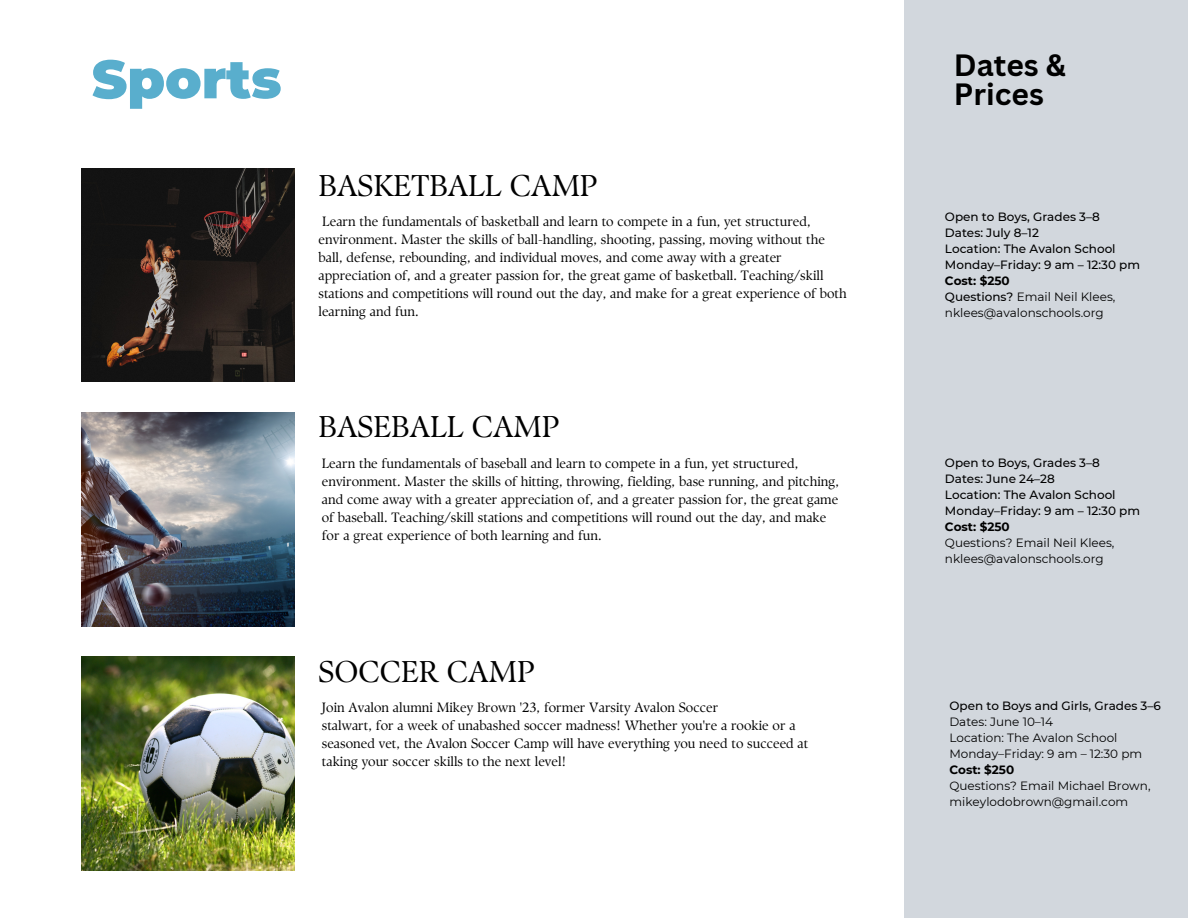
<style>
.page{position:relative;width:1188px;height:918px;background:#fff}
.page>*{position:absolute;margin:0;border:0;box-sizing:border-box;transform-origin:0 0}
.t1{font:900 54px "Montserrat";color:#59aecd}
.t2{font:30px "TY Serif D";color:#000}
.t3{font:700 30px/29.2px "Canva Sans";color:#000}
.t4{font:13.5px/18px "TY Serif D";color:#000}
.t5{font:12px/16px "Montserrat";color:#000}
.t6{font:500 12px/16px "Montserrat";color:#000}
.t7{font:700 12px "Montserrat";color:#000}
.s1{font-weight:700}
.s2{font-weight:500}
</style>
<div class="page">
<div style="left:904px;top:0;width:284px;height:918px;background:#d2d7dd"></div>
<img style="left:81px;top:169px;width:213px;height:213px">
<img style="left:81px;top:413px;width:213px;height:213px">
<img style="left:81px;top:657px;width:213px;height:213px">
<h1 class="t1" style="left:92px;top:46px;width:191px">Sports</h1>
<h2 class="t2" style="left:319px;top:168px;width:280px">BASKETBALL CAMP</h2>
<p class="t4" style="left:319px;top:212px;width:530px">Learn the fundamentals of basketball and learn to compete in a fun, yet structured, environment. Master the skills of ball-handling, shooting, passing, moving without the ball, defense, rebounding, and individual moves, and come away with a greater appreciation of, and a greater passion for, the great game of basketball. Teaching/skill stations and competitions will round out the day, and make for a great experience of both learning and fun.</p>
<h2 class="t3" style="left:954px;top:49px;width:113px">Dates &amp;<br>Prices</h2>
<p class="t6" style="left:945px;top:208px;width:197px">Open to Boys, Grades 3–8<br>Dates: July 8–12<br>Location: The Avalon School<br>Monday–Friday: 9 am – 12:30 pm</p>
<p class="t5" style="left:945px;top:272px;width:172px"><span class="s1">Cost: $250<br></span><span class="s2">Questions?</span> Email Neil Klees, nklees@avalonschools.org</p>
<h2 class="t2" style="left:319px;top:409px;width:242px">BASEBALL CAMP</h2>
<p class="t4" style="left:322px;top:454px;width:519px">Learn the fundamentals of baseball and learn to compete in a fun, yet structured, environment. Master the skills of hitting, throwing, fielding, base running, and pitching, and come away with a greater appreciation of, and a greater passion for, the great game of baseball. Teaching/skill stations and competitions will round out the day, and make for a great experience of both learning and fun.</p>
<p class="t6" style="left:945px;top:454px;width:197px">Open to Boys, Grades 3–8<br>Dates: June 24–28<br>Location: The Avalon School<br>Monday–Friday: 9 am – 12:30 pm</p>
<p class="t7" style="left:945px;top:519px;width:66px">Cost: $250</p>
<p class="t5" style="left:945px;top:534px;width:171px">Questions? Email Neil Klees, nklees@avalonschools.org</p>
<h2 class="t2" style="left:319px;top:653px;width:217px">SOCCER CAMP</h2>
<p class="t4" style="left:322px;top:698px;width:488px">Join Avalon alumni Mikey Brown '23, former Varsity Avalon Soccer<br>stalwart, for a week of unabashed soccer madness! Whether you're a rookie or a seasoned vet, the Avalon Soccer Camp will have everything you need to succeed at taking your soccer skills to the next level!</p>
<p class="t6" style="left:949px;top:698px;width:213px">Open to Boys and Girls, Grades 3–6</p>
<p class="t5" style="left:949px;top:714px;width:194px">Dates: June 10–14<br>Location: The Avalon School<br>Monday–Friday: 9 am – 12:30 pm</p>
<p class="t7" style="left:949px;top:763px;width:66px">Cost: $250</p>
<p class="t5" style="left:949px;top:778px;width:203px">Questions? Email Michael Brown, mikeylodobrown@gmail.com</p>
</div>
